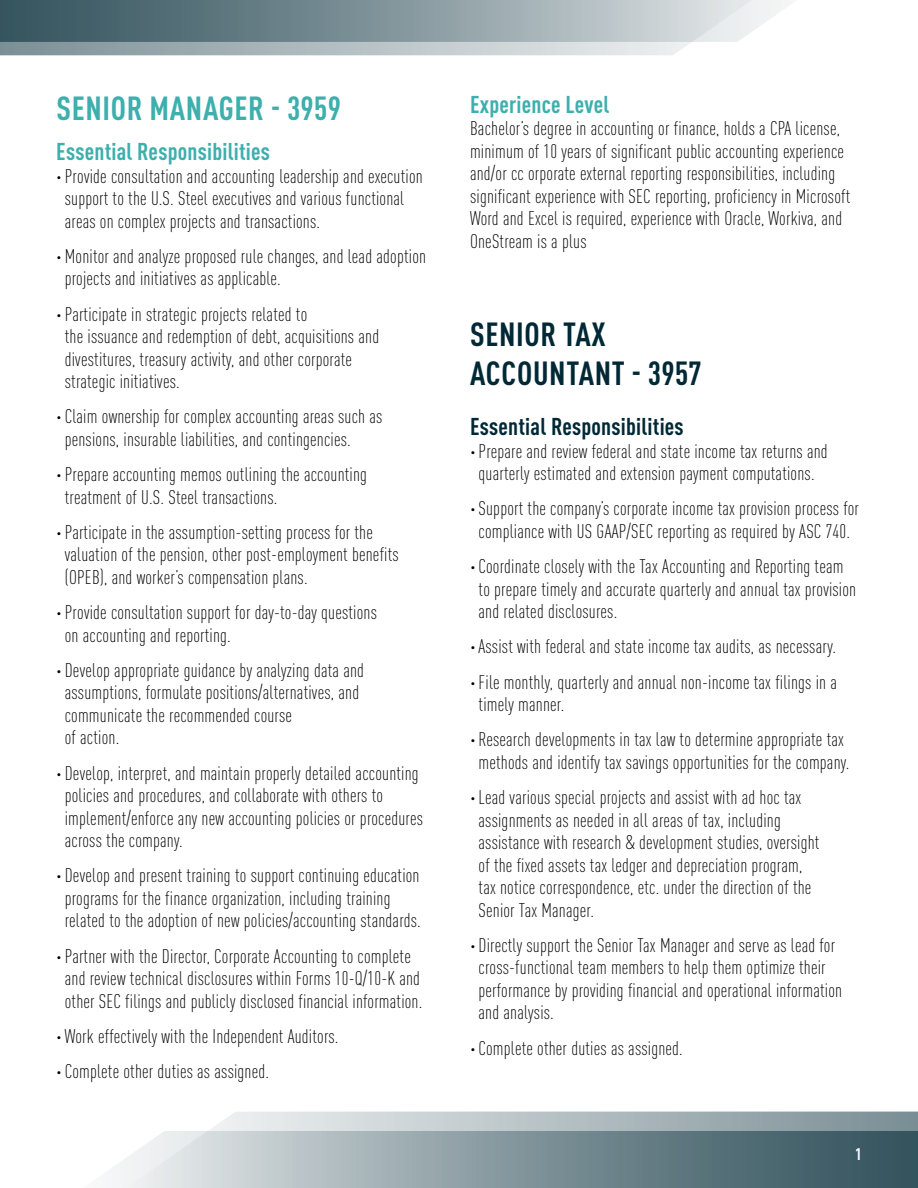
<style>
.page{position:relative;width:918px;height:1188px;background:#fff}
.page>*{position:absolute;margin:0;border:0;box-sizing:border-box;transform-origin:0 0}
.t1{font:700 condensed 33px/39.6px "DINOT";letter-spacing:.02em;color:#002835}
.t2{font:700 condensed 33px "DINOT";letter-spacing:.02em;color:#3dafad}
.t3{font:700 condensed 24px "DINOT";letter-spacing:.01em;color:#3dafad}
.t4{font:700 condensed 24px "DINOT";letter-spacing:.01em;color:#002835}
.t5{font:300 condensed 19.5px/22.5px "DINOT";letter-spacing:.01em;color:#000}
.t6{font:700 condensed 16.5px "DINOT";color:#fff}
.s1{font-family:"Montserrat";font-weight:400;font-stretch:normal}
</style>
<div class="page">
<svg style="left:115px;top:1112px;width:803px;height:76px"></svg>
<svg style="left:0;top:0;width:790px;height:55px"></svg>
<h1 class="t2" style="left:56px;top:88px;width:286px">SENIOR MANAGER - 3959</h1>
<p class="t3" style="left:56px;top:137px;width:215px">Essential Responsibilities</p>
<p class="t5" style="left:65px;top:165px;width:360px;text-indent:-9px"><span class="s1">•</span>Provide consultation and accounting leadership and execution support to the U.S. Steel executives and various functional areas on complex projects and transactions.</p>
<p class="t5" style="left:65px;top:245px;width:363px;text-indent:-9px"><span class="s1">•</span> Monitor and analyze proposed rule changes, and lead adoption projects and initiatives as applicable.</p>
<p class="t5" style="left:65px;top:303px;width:316px;text-indent:-9px"><span class="s1">•</span>Participate in strategic projects related to<br>the issuance and redemption of debt, acquisitions and divestitures, treasury activity, and other corporate strategic initiatives.</p>
<p class="t5" style="left:65px;top:405px;width:319px;text-indent:-9px"><span class="s1">•</span>Claim ownership for complex accounting areas such as pensions, insurable liabilities, and contingencies.</p>
<p class="t5" style="left:65px;top:463px;width:304px;text-indent:-9px"><span class="s1">•</span>Prepare accounting memos outlining the accounting treatment of U.S. Steel transactions.</p>
<p class="t5" style="left:65px;top:521px;width:335px;text-indent:-9px"><span class="s1">•</span>Participate in the assumption-setting process for the valuation of the pension, other post-employment benefits (OPEB), and worker’s compensation plans.</p>
<p class="t5" style="left:65px;top:601px;width:314px;text-indent:-9px"><span class="s1">•</span>Provide consultation support for day-to-day questions on accounting and reporting.</p>
<p class="t5" style="left:65px;top:659px;width:301px;text-indent:-9px"><span class="s1">•</span> Develop appropriate guidance by analyzing data and assumptions, formulate positions/alternatives, and communicate the recommended course<br>of action.</p>
<p class="t5" style="left:65px;top:762px;width:360px;text-indent:-9px"><span class="s1">•</span> Develop, interpret, and maintain properly detailed accounting policies and procedures, and collaborate with others to implement/enforce any new accounting policies or procedures across the company.</p>
<p class="t5" style="left:65px;top:864px;width:358px;text-indent:-9px"><span class="s1">•</span> Develop and present training to support continuing education programs for the finance organization, including training related to the adoption of new policies/accounting standards.</p>
<p class="t5" style="left:56px;top:945px;width:368px;text-align:center"><span class="s1">•</span>Partner with the Director, Corporate Accounting to complete and review technical disclosures within Forms 10-Q/10-K and other SEC filings and publicly disclosed financial information.</p>
<p class="t5" style="left:56px;top:1025px;width:284px"><span class="s1">•</span> Work effectively with the Independent Auditors.</p>
<p class="t5" style="left:56px;top:1060px;width:214px"><span class="s1">•</span>Complete other duties as assigned.</p>
<p class="t3" style="left:470px;top:90px;width:141px">Experience Level</p>
<p class="t5" style="left:470px;top:117px;width:382px">Bachelor’s degree in accounting or finance, holds a CPA license, minimum of 10 years of significant public accounting experience and/or cc orporate external reporting responsibilities, including significant experience with SEC reporting, proficiency in Microsoft Word and Excel is required, experience with Oracle, Workiva, and OneStream is a plus</p>
<h1 class="t1" style="left:470px;top:314px;width:233px">SENIOR TAX<br>ACCOUNTANT - 3957</h1>
<p class="t4" style="left:470px;top:412px;width:215px">Essential Responsibilities</p>
<p class="t5" style="left:470px;top:440px;width:359px;text-align:center"><span class="s1">•</span>Prepare and review federal and state income tax returns and quarterly estimated and extension payment computations.</p>
<p class="t5" style="left:470px;top:497px;width:390px;text-align:center"><span class="s1">•</span>Support the company’s corporate income tax provision process for compliance with US GAAP/SEC reporting as required by ASC 740.</p>
<p class="t5" style="left:479px;top:555px;width:379px;text-indent:-9px"><span class="s1">•</span>Coordinate closely with the Tax Accounting and Reporting team to prepare timely and accurate quarterly and annual tax provision and related disclosures.</p>
<p class="t5" style="left:470px;top:635px;width:368px"><span class="s1">•</span>Assist with federal and state income tax audits, as necessary.</p>
<p class="t5" style="left:479px;top:671px;width:360px;text-indent:-9px"><span class="s1">•</span>File monthly, quarterly and annual non-income tax filings in a timely manner.</p>
<p class="t5" style="left:470px;top:728px;width:381px;text-align:center"><span class="s1">•</span> Research developments in tax law to determine appropriate tax methods and identify tax savings opportunities for the company.</p>
<p class="t5" style="left:479px;top:786px;width:342px;text-indent:-9px"><span class="s1">•</span>Lead various special projects and assist with ad hoc tax assignments as needed in all areas of tax, including assistance with research &amp; development studies, oversight of the fixed assets tax ledger and depreciation program, tax notice correspondence, etc. under the direction of the Senior Tax Manager.</p>
<p class="t5" style="left:479px;top:934px;width:365px;text-indent:-9px"><span class="s1">•</span> Directly support the Senior Tax Manager and serve as lead for cross-functional team members to help them optimize their performance by providing financial and operational information and analysis.</p>
<p class="t5" style="left:470px;top:1037px;width:214px"><span class="s1">•</span>Complete other duties as assigned.</p>
<p class="t6" style="left:855px;top:1144px;width:8px">1</p>
</div>
